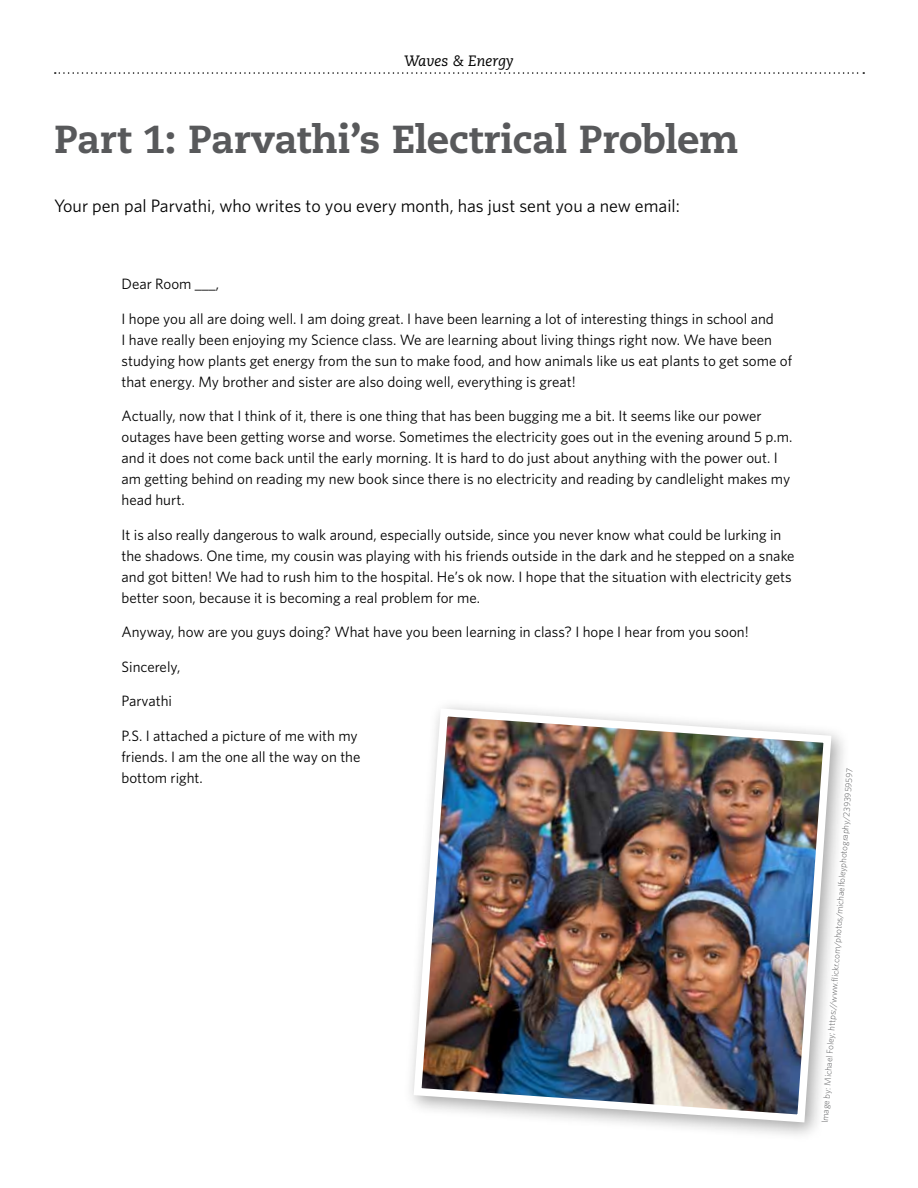
<style>
.page{position:relative;width:918px;height:1188px;background:#fff}
.page>*{position:absolute;margin:0;border:0;box-sizing:border-box;transform-origin:0 0}
.t1{font:800 39px "Caecilia LT Std";letter-spacing:-.005em;color:#58595b}
.t2{font:18px "Whitney";color:#000}
.t3{font:15px/21px "Whitney";color:#000}
.t4{font:italic 15px "Caecilia LT Std";letter-spacing:-.005em;color:#000}
.t5{font:300 9px "Whitney";color:#58595b}
</style>
<div class="page">
<svg style="left:55px;top:72px;width:809px;height:2px"></svg>
<div style="left:404px;top:699px;width:447px;height:443px;background:#000;opacity:.35"></div>
<img style="left:410px;top:704px;width:425px;height:422px">
<p class="t4" style="left:404px;top:52px;width:111px">Waves &amp; Energy</p>
<h1 class="t1" style="left:54px;top:116px;width:686px">Part 1: Parvathi’s Electrical Problem</h1>
<p class="t2" style="left:54px;top:194px;width:627px">Your pen pal Parvathi, who writes to you every month, has just sent you a new email:</p>
<p class="t3" style="left:122px;top:273px;width:99px">Dear Room ___,</p>
<p class="t3" style="left:122px;top:308px;width:672px">I hope you all are doing well. I am doing great. I have been learning a lot of interesting things in school and<br>I have really been enjoying my Science class. We are learning about living things right now. We have been studying how plants get energy from the sun to make food, and how animals like us eat plants to get some of that energy. My brother and sister are also doing well, everything is great!</p>
<p class="t3" style="left:122px;top:405px;width:672px">Actually, now that I think of it, there is one thing that has been bugging me a bit. It seems like our power outages have been getting worse and worse. Sometimes the electricity goes out in the evening around 5 p.m. and it does not come back until the early morning. It is hard to do just about anything with the power out. I am getting behind on reading my new book since there is no electricity and reading by candlelight makes my head hurt.</p>
<p class="t3" style="left:122px;top:524px;width:675px">It is also really dangerous to walk around, especially outside, since you never know what could be lurking in the shadows. One time, my cousin was playing with his friends outside in the dark and he stepped on a snake and got bitten! We had to rush him to the hospital. He’s ok now. I hope that the situation with electricity gets better soon, because it is becoming a real problem for me.</p>
<p class="t3" style="left:122px;top:621px;width:629px">Anyway, how are you guys doing? What have you been learning in class? I hope I hear from you soon!</p>
<p class="t3" style="left:122px;top:656px;width:60px">Sincerely,</p>
<p class="t3" style="left:122px;top:690px;width:52px">Parvathi</p>
<p class="t3" style="left:122px;top:725px;width:241px">P.S. I attached a picture of me with my friends. I am the one all the way on the bottom right.</p>
<p class="t5" style="left:819px;top:1123px;width:358px;rotate:-86deg">Image by: Michael Foley; https://www.fl ickr.com/photos/michaelfoleyphotography/2393959597</p>
</div>
